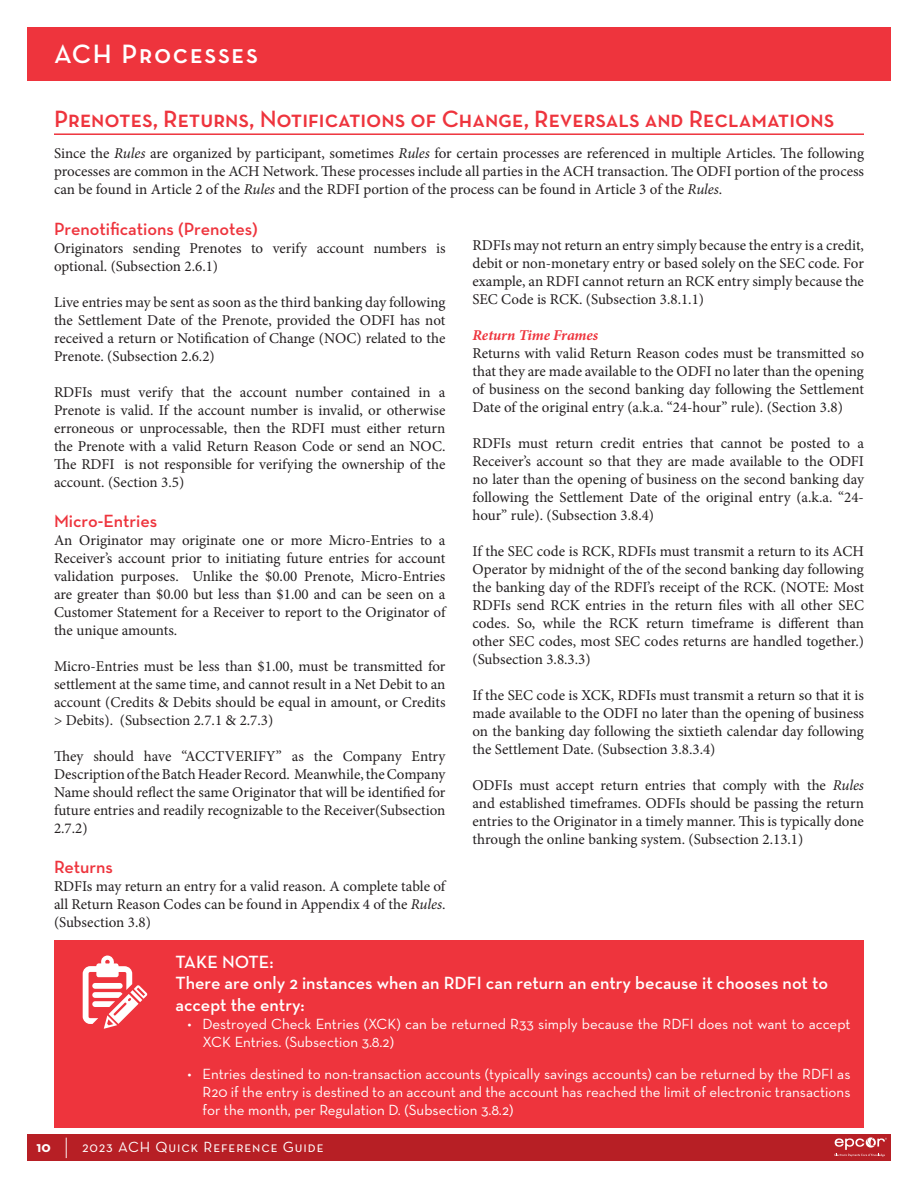
<style>
.page{position:relative;width:918px;height:1188px;background:#fff}
.page>*{position:absolute;margin:0;border:0;box-sizing:border-box;transform-origin:0 0}
.page_header_text{font:600 27px "Neutraface Text";letter-spacing:.06em;color:#fff}
.Section_Heads{font:600 24px "Neutraface Text";color:#ee343d}
.callout_text{font:600 18px/21.6px "Neutraface Text";color:#fff}
.Sub_Heads__in_paragr{font:600 18px "Neutraface Text";letter-spacing:-.005em;color:#ee343d}
.Main_Body_Copy{font:15px/18px "Minion Pro";color:#231f20;text-align:justify}
.t1{font:15px/18px "Neutraface Text";color:#fff}
.t2{font:15px "Neutraface Text";letter-spacing:.06em;color:#fff}
.types_-_2nd_subhead{font:italic 700 15px "Minion Pro";letter-spacing:-.005em;color:#ee343d}
.s1{font-style:italic}
.s2{font-weight:700}
.s3{font-weight:300;font-size:24px}
</style>
<div class="page">
<div style="left:27px;top:27px;width:864px;height:54px;background:#ee343d"></div>
<div style="left:27px;top:1134px;width:864px;height:27px;background:#b71f25"></div>
<svg style="left:835px;top:1137px;width:52px;height:20px"></svg>
<hr style="left:54px;top:133px;width:810px;height:2px;background:#ee343d">
<div style="left:54px;top:940px;width:810px;height:188px;background:#ee343d"></div>
<svg style="left:83px;top:956px;width:64px;height:73px"></svg>
<p class="page_header_text" style="left:54px;top:37px;width:205px">ACH Processes</p>
<p class="Section_Heads" style="left:54px;top:104px;width:782px">Prenotes, Returns, Notifications of Change, Reversals and Reclamations</p>
<p class="Main_Body_Copy" style="left:54px;top:145px;width:812px">Since the <span class="s1">Rules</span> are organized by participant, sometimes <span class="s1">Rules</span> for certain processes are referenced in multiple Articles. The following processes are common in the ACH Network. These processes include all parties in the ACH transaction. The ODFI portion of the process can be found in Article 2 of the <span class="s1">Rules</span> and the RDFI portion of the process can be found in Article 3 of the <span class="s1">Rules</span>.</p>
<p class="Sub_Heads__in_paragr" style="left:54px;top:218px;width:205px">Prenotifications (Prenotes)</p>
<p class="Main_Body_Copy" style="left:54px;top:240px;width:393px">Originators sending Prenotes to verify account numbers is optional. (Subsection 2.6.1)</p>
<p class="Main_Body_Copy" style="left:54px;top:294px;width:393px">Live entries may be sent as soon as the third banking day following the Settlement Date of the Prenote, provided the ODFI has not received a return or Notification of Change (NOC) related to the Prenote. (Subsection 2.6.2)</p>
<p class="Main_Body_Copy" style="left:54px;top:384px;width:393px">RDFIs must verify that the account number contained in a Prenote is valid. If the account number is invalid, or otherwise erroneous or unprocessable, then the RDFI must either return the Prenote with a valid Return Reason Code or send an NOC.<br>The RDFI is not responsible for verifying the ownership of the account. (Section 3.5)</p>
<p class="Sub_Heads__in_paragr" style="left:54px;top:510px;width:105px">Micro-Entries</p>
<p class="Main_Body_Copy" style="left:54px;top:531px;width:393px">An Originator may originate one or more Micro-Entries to a Receiver’s account prior to initiating future entries for account validation purposes. Unlike the $0.00 Prenote, Micro-Entries are greater than $0.00 but less than $1.00 and can be seen on a Customer Statement for a Receiver to report to the Originator of the unique amounts.</p>
<p class="Main_Body_Copy" style="left:54px;top:657px;width:393px">Micro-Entries must be less than $1.00, must be transmitted for settlement at the same time, and cannot result in a Net Debit to an account (Credits &amp; Debits should be equal in amount, or Credits &gt; Debits). (Subsection 2.7.1 &amp; 2.7.3)</p>
<p class="Main_Body_Copy" style="left:54px;top:747px;width:393px">They should have “ACCTVERIFY” as the Company Entry Description of the Batch Header Record. Meanwhile, the Company Name should reflect the same Originator that will be identified for future entries and readily recognizable to the Receiver(Subsection 2.7.2)</p>
<p class="Sub_Heads__in_paragr" style="left:54px;top:855px;width:61px">Returns</p>
<p class="Main_Body_Copy" style="left:54px;top:877px;width:393px">RDFIs may return an entry for a valid reason. A complete table of all Return Reason Codes can be found in Appendix 4 of the <span class="s1">Rules</span>. (Subsection 3.8)</p>
<p class="Main_Body_Copy" style="left:472px;top:237px;width:393px">RDFIs may not return an entry simply because the entry is a credit, debit or non-monetary entry or based solely on the SEC code. For example, an RDFI cannot return an RCK entry simply because the SEC Code is RCK. (Subsection 3.8.1.1)</p>
<p class="types_-_2nd_subhead" style="left:472px;top:325px;width:127px">Return Time Frames</p>
<p class="Main_Body_Copy" style="left:472px;top:345px;width:393px">Returns with valid Return Reason codes must be transmitted so that they are made available to the ODFI no later than the opening of business on the second banking day following the Settlement Date of the original entry (a.k.a. “24-hour” rule). (Section 3.8)</p>
<p class="Main_Body_Copy" style="left:472px;top:435px;width:393px">RDFIs must return credit entries that cannot be posted to a Receiver’s account so that they are made available to the ODFI no later than the opening of business on the second banking day following the Settlement Date of the original entry (a.k.a. “24- hour” rule). (Subsection 3.8.4)</p>
<p class="Main_Body_Copy" style="left:472px;top:543px;width:393px">If the SEC code is RCK, RDFIs must transmit a return to its ACH Operator by midnight of the of the second banking day following the banking day of the RDFI’s receipt of the RCK. (NOTE: Most RDFIs send RCK entries in the return files with all other SEC codes. So, while the RCK return timeframe is different than other SEC codes, most SEC codes returns are handled together.) (Subsection 3.8.3.3)</p>
<p class="Main_Body_Copy" style="left:472px;top:687px;width:393px">If the SEC code is XCK, RDFIs must transmit a return so that it is made available to the ODFI no later than the opening of business on the banking day following the sixtieth calendar day following the Settlement Date. (Subsection 3.8.3.4)</p>
<p class="Main_Body_Copy" style="left:472px;top:777px;width:393px">ODFIs must accept return entries that comply with the <span class="s1">Rules </span>and established timeframes. ODFIs should be passing the return entries to the Originator in a timely manner. This is typically done through the online banking system. (Subsection 2.13.1)</p>
<p class="callout_text" style="left:176px;top:951px;width:100px">TAKE NOTE:</p>
<p class="callout_text" style="left:176px;top:972px;width:654px">There are only 2 instances when an RDFI can return an entry because it chooses not to accept the entry:</p>
<p class="t1" style="left:202px;top:1015px;width:650px;text-indent:-15px">• Destroyed Check Entries (XCK) can be returned R33 simply because the RDFI does not want to accept<br>XCK Entries. (Subsection 3.8.2)</p>
<p class="t1" style="left:202px;top:1064px;width:650px;text-align:justify;text-indent:-15px">• Entries destined to non-transaction accounts (typically savings accounts) can be returned by the RDFI as R20 if the entry is destined to an account and the account has reached the limit of electronic transactions for the month, per Regulation D. (Subsection 3.8.2)</p>
<p class="t2" style="left:37px;top:1138px;width:289px"><span class="s2">10</span> <span class="s3">|</span> 2023 ACH Quick Reference Guide</p>
</div>
